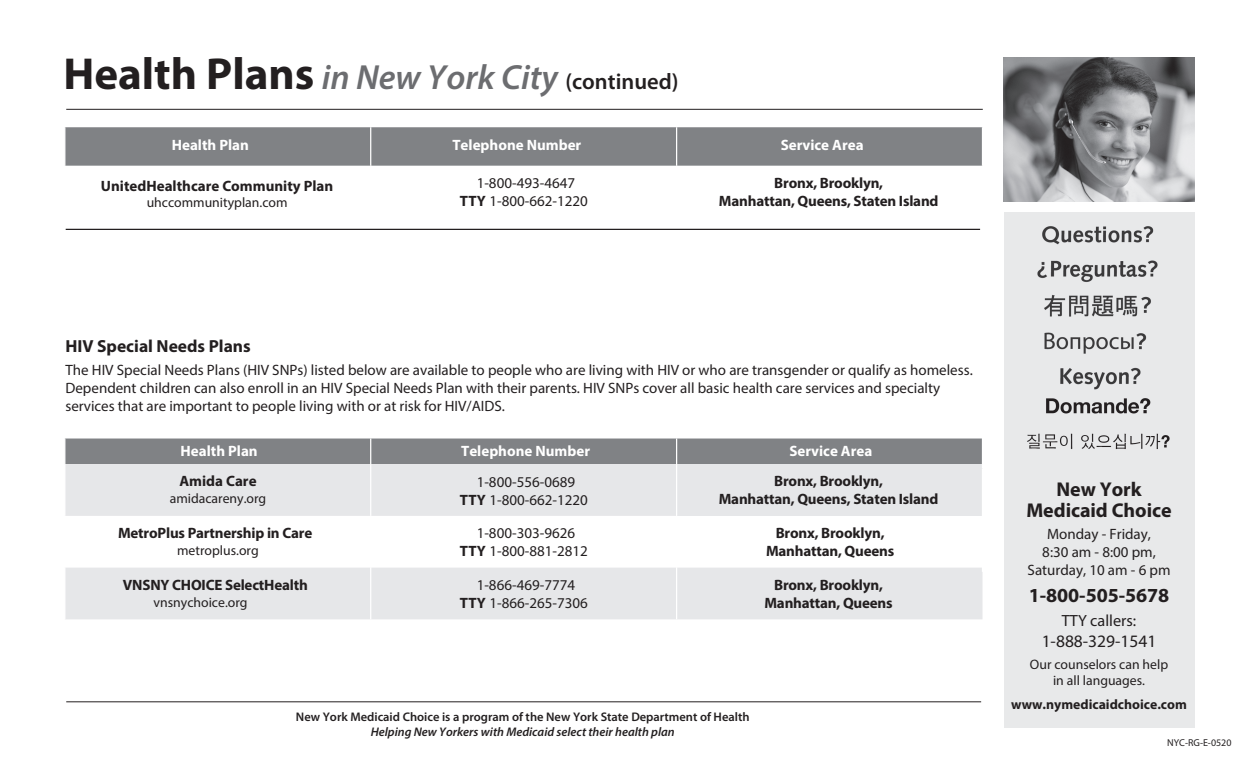
<style>
.page{position:relative;width:1260px;height:765px;background:#fff}
.page>*{position:absolute;margin:0;border:0;box-sizing:border-box;transform-origin:0 0}
.t1{font:italic 600 35px "Myriad Pro";color:#6c6d70}
.t2{font:700 20px/21.2px "Myriad Pro";letter-spacing:-.005em;color:#231f20;text-align:center}
.t3{font:700 17.5px "Myriad Pro";color:#231f20}
.t4{font:17.5px "Myriad Pro";color:#231f20}
.t5{font:16.25px "Myriad Pro";color:#231f20}
.t6{font:15px/18px "Myriad Pro";color:#231f20;text-align:center}
.t7{font:700 15px/18px "Myriad Pro";letter-spacing:-.015em;color:#231f20;text-align:center}
.t8{font:700 15px "Myriad Pro";color:#fff}
.t9{font:13.75px/16.5px "Myriad Pro";color:#231f20;text-align:center}
.t10{font:700 13.75px "Myriad Pro";color:#231f20}
.t11{font:600 12.5px "Myriad Pro";color:#231f20}
.t12{font:italic 600 12.5px "Myriad Pro";color:#231f20}
.t13{font:10px "Myriad Pro";color:#231f20}
.s1{font-weight:700;font-style:normal;font-size:45px;color:#231f20}
.s2{font-style:normal;font-size:22.5px;color:#231f20}
.s3{font-weight:700}
</style>
<div class="page">
<div style="left:65px;top:127px;width:917px;height:39px;background:#808285"></div>
<hr style="left:370px;top:127px;width:1px;height:39px;background:#fff">
<hr style="left:676px;top:127px;width:1px;height:39px;background:#fff">
<svg style="left:65px;top:464px;width:917px;height:155px;fill:#e6e7e9"></svg>
<div style="left:677px;top:464px;width:305px;height:52px;background:#e6e7e9"></div>
<div style="left:65px;top:439px;width:917px;height:25px;background:#808285"></div>
<hr style="left:370px;top:464px;width:1px;height:52px;background:#fff">
<hr style="left:676px;top:464px;width:1px;height:52px;background:#fff">
<hr style="left:370px;top:516px;width:1px;height:52px;background:#fff">
<hr style="left:676px;top:516px;width:1px;height:52px;background:#fff">
<hr style="left:370px;top:568px;width:1px;height:51px;background:#fff">
<hr style="left:676px;top:568px;width:1px;height:51px;background:#fff">
<hr style="left:66px;top:701px;width:915px;height:1px;background:#231f20">
<hr style="left:66px;top:109px;width:917px;height:1px;background:#231f20">
<div style="left:1005px;top:212px;width:189px;height:515px;background:#e8e9ea"></div>
<img style="left:1004px;top:58px;width:190px;height:143px">
<hr style="left:66px;top:229px;width:914px;height:1px;background:#231f20">
<h1 class="t1" style="left:63px;top:55px;width:617px"><span class="s1">Health Plans</span> in New York City <span class="s2">(continued)</span></h1>
<p class="t8" style="left:172px;top:135px;width:79px">Health Plan</p>
<p class="t8" style="left:452px;top:135px;width:130px">Telephone Number</p>
<p class="t8" style="left:781px;top:135px;width:84px">Service Area</p>
<p class="t7" style="left:101px;top:176px;width:234px">UnitedHealthcare Community Plan</p>
<p class="t9" style="left:147px;top:194px;width:142px">uhccommunityplan.com</p>
<p class="t6" style="left:460px;top:174px;width:130px">1-800-493-4647<br><span class="s3">TTY</span> 1-800-662-1220</p>
<p class="t7" style="left:719px;top:174px;width:221px">Bronx, Brooklyn,<br>Manhattan, Queens, Staten Island</p>
<p class="t3" style="left:65px;top:334px;width:187px">HIV Special Needs Plans</p>
<p class="t6" style="left:65px;top:361px;width:909px;text-align:left">The HIV Special Needs Plans (HIV SNPs) listed below are available to people who are living with HIV or who are transgender or qualify as homeless.<br>Dependent children can also enroll in an HIV Special Needs Plan with their parents. HIV SNPs cover all basic health care services and specialty services that are important to people living with or at risk for HIV/AIDS.</p>
<p class="t8" style="left:181px;top:441px;width:79px">Health Plan</p>
<p class="t8" style="left:461px;top:441px;width:130px">Telephone Number</p>
<p class="t8" style="left:789px;top:441px;width:84px">Service Area</p>
<p class="t7" style="left:179px;top:472px;width:79px">Amida Care</p>
<p class="t9" style="left:170px;top:490px;width:98px">amidacareny.org</p>
<p class="t6" style="left:460px;top:472px;width:130px">1-800-556-0689<br><span class="s3">TTY</span> 1-800-662-1220</p>
<p class="t7" style="left:719px;top:472px;width:221px">Bronx, Brooklyn,<br>Manhattan, Queens, Staten Island</p>
<p class="t7" style="left:118px;top:524px;width:196px">MetroPlus Partnership in Care</p>
<p class="t9" style="left:177px;top:542px;width:83px">metroplus.org</p>
<p class="t6" style="left:460px;top:524px;width:130px">1-800-303-9626<br><span class="s3">TTY</span> 1-800-881-2812</p>
<p class="t7" style="left:766px;top:524px;width:130px">Bronx, Brooklyn,<br>Manhattan, Queens</p>
<p class="t7" style="left:123px;top:576px;width:186px">VNSNY CHOICE SelectHealth</p>
<p class="t9" style="left:154px;top:594px;width:95px">vnsnychoice.org</p>
<p class="t6" style="left:460px;top:576px;width:130px">1-866-469-7774<br><span class="s3">TTY</span> 1-866-265-7306</p>
<p class="t7" style="left:764px;top:576px;width:130px">Bronx, Brooklyn,<br>Manhattan, Queens</p>
<p class="t11" style="left:296px;top:709px;width:455px">New York Medicaid Choice is a program of the New York State Department of Health</p>
<p class="t12" style="left:371px;top:724px;width:306px">Helping New Yorkers with Medicaid select their health plan</p>
<h2 class="t2" style="left:1026px;top:478px;width:147px">New York<br>Medicaid Choice</h2>
<p class="t6" style="left:1028px;top:525px;width:144px">Monday - Friday,<br>8:30 am - 8:00 pm,<br>Saturday, 10 am - 6 pm</p>
<h2 class="t2" style="left:1029px;top:584px;width:142px">1-800-505-5678</h2>
<p class="t5" style="left:1062px;top:610px;width:76px">TTY callers:</p>
<p class="t4" style="left:1042px;top:630px;width:116px">1-888-329-1541</p>
<p class="t9" style="left:1030px;top:656px;width:140px">Our counselors can help in all languages.</p>
<p class="t10" style="left:1011px;top:696px;width:177px">www.nymedicaidchoice.com</p>
<p class="t13" style="left:1167px;top:736px;width:66px">NYC-RG-E-0520</p>
</div>
